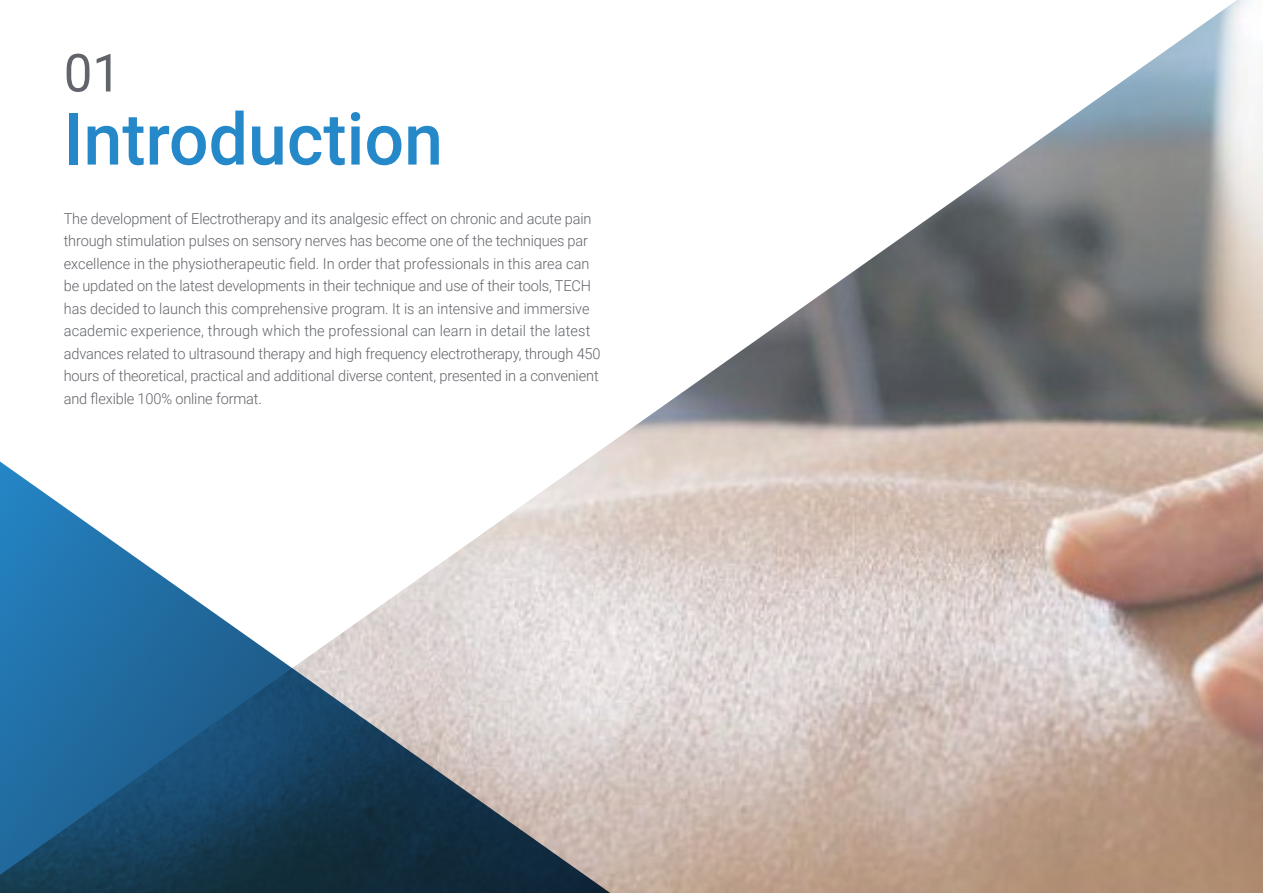
<style>
.page{position:relative;width:1263px;height:893px;background:#fff}
.page>*{position:absolute;margin:0;border:0;box-sizing:border-box;transform-origin:0 0}
.t1{font:500 72px "Roboto";color:#2488c9}
.t2{font:52.5px "Roboto";color:#61646a}
.t3{font:300 15px/22.5px "Roboto";letter-spacing:-.01em;color:#61646a}
</style>
<div class="page">
<img style="left:607px;top:0;width:656px;height:893px">
<svg style="left:0;top:446px;width:640px;height:447px"></svg>
<h2 class="t2" style="left:64px;top:36px;width:59px">01</h2>
<h1 class="t1" style="left:64px;top:89px;width:381px">Introduction</h1>
<p class="t3" style="left:64px;top:207px;width:538px">The development of Electrotherapy and its analgesic effect on chronic and acute pain through stimulation pulses on sensory nerves has become one of the techniques par excellence in the physiotherapeutic field. In order that professionals in this area can be updated on the latest developments in their technique and use of their tools, TECH has decided to launch this comprehensive program. It is an intensive and immersive academic experience, through which the professional can learn in detail the latest advances related to ultrasound therapy and high frequency electrotherapy, through 450 hours of theoretical, practical and additional diverse content, presented in a convenient and flexible 100% online format.</p>
</div>
